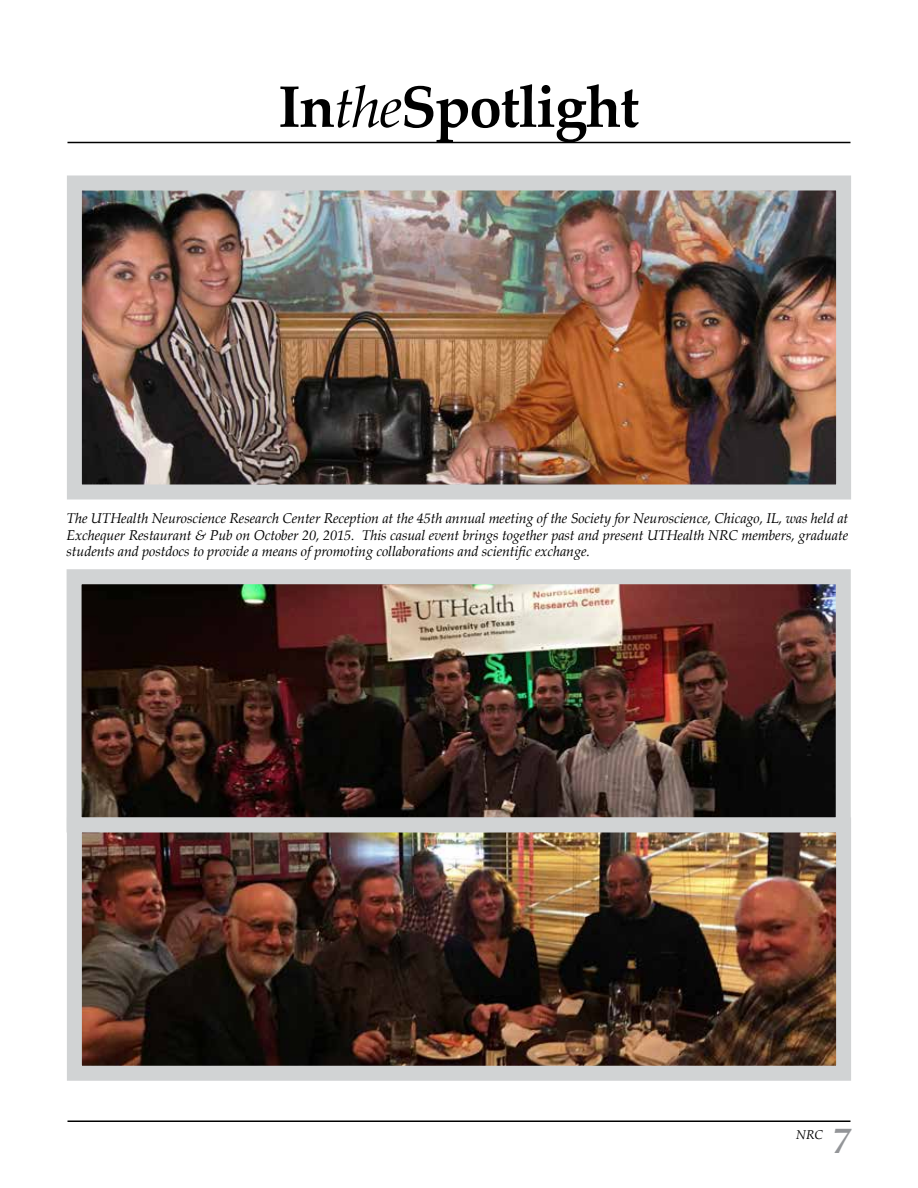
<style>
.page{position:relative;width:918px;height:1188px;background:#fff}
.page>*{position:absolute;margin:0;border:0;box-sizing:border-box;transform-origin:0 0}
.t1{font:700 58.5px "Palatino Linotype";letter-spacing:-.025em;color:#000}
.t2{font:italic 700 36px "Palatino Linotype";color:#939598}
.t3{font:italic 14.25px/16.5px "Palatino Linotype";letter-spacing:-.01em;color:#000;text-align:justify}
.t4{font:italic 12.75px "Palatino Linotype";color:#000}
.s1{font-weight:400;font-style:italic}
</style>
<div class="page">
<hr style="left:68px;top:1120px;width:782px;height:2px;background:#000">
<hr style="left:68px;top:142px;width:782px;height:1px;background:#000">
<img style="left:67px;top:175px;width:784px;height:325px">
<img style="left:66px;top:569px;width:785px;height:241px">
<img style="left:66px;top:810px;width:785px;height:271px">
<h1 class="t1" style="left:278px;top:65px;width:363px">In<span class="s1">the</span>Spotlight</h1>
<p class="t3" style="left:67px;top:509px;width:783px">The UTHealth Neuroscience Research Center Reception at the 45th annual meeting of the Society for Neuroscience, Chicago, IL, was held at Exchequer Restaurant &amp; Pub on October 20, 2015. This casual event brings together past and present UTHealth NRC members, graduate students and postdocs to provide a means of promoting collaborations and scientific exchange.</p>
<p class="t4" style="left:796px;top:1126px;width:28px">NRC</p>
<h2 class="t2" style="left:832px;top:1115px;width:19px">7</h2>
</div>
